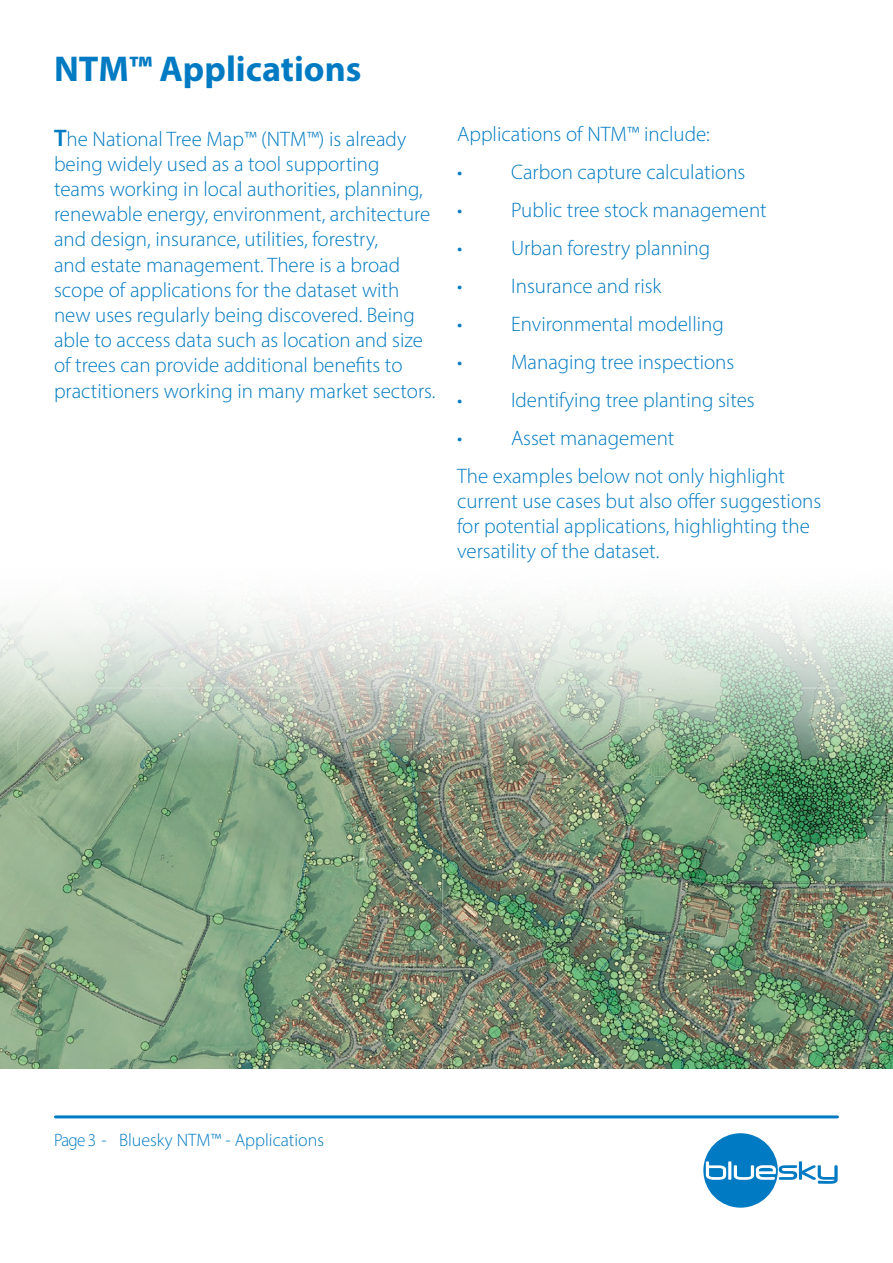
<style>
.page{position:relative;width:893px;height:1263px;background:#fff}
.page>*{position:absolute;margin:0;border:0;box-sizing:border-box;transform-origin:0 0}
.t1{font:700 36px "Myriad Pro";color:#007ac2}
.t2{font:300 21px/25.2px "Myriad Pro";color:#007ac2}
.t3{font:300 18px "Myriad Pro";color:#007ac2;scale:.95 1}
.s1{font-weight:600;font-size:24px}
</style>
<div class="page">
<hr style="left:56px;top:1115px;width:781px;height:3px;background:#007ac2">
<div style="left:703px;top:1133px;width:75px;height:75px;background:#007ac2;border-radius:50%"></div>
<svg style="left:706px;top:1161px;width:132px;height:23px"></svg>
<img style="left:0;top:597px;width:893px;height:472px">
<h1 class="t1" style="left:54px;top:45px;width:309px">NTM™ Applications</h1>
<p class="t2" style="left:54px;top:126px;width:383px"><span class="s1">T</span>he National Tree Map™ (NTM™) is already being widely used as a tool supporting teams working in local authorities, planning, renewable energy, environment, architecture and design, insurance, utilities, forestry,<br>and estate management. There is a broad scope of applications for the dataset with new uses regularly being discovered. Being able to access data such as location and size of trees can provide additional benefits to practitioners working in many market sectors.</p>
<p class="t2" style="left:457px;top:121px;width:254px">Applications of NTM™ include:</p>
<p class="t2" style="left:457px;top:159px;width:290px">• Carbon capture calculations</p>
<p class="t2" style="left:457px;top:197px;width:311px">• Public tree stock management</p>
<p class="t2" style="left:457px;top:235px;width:255px">• Urban forestry planning</p>
<p class="t2" style="left:457px;top:273px;width:206px">• Insurance and risk</p>
<p class="t2" style="left:457px;top:311px;width:268px">• Environmental modelling</p>
<p class="t2" style="left:457px;top:349px;width:279px">• Managing tree inspections</p>
<p class="t2" style="left:457px;top:387px;width:299px">• Identifying tree planting sites</p>
<p class="t2" style="left:457px;top:419px;width:329px;line-height:38px">• Asset management<br>The examples below not only highlight</p>
<p class="t2" style="left:457px;top:488px;width:366px">current use cases but also offer suggestions for potential applications, highlighting the versatility of the dataset.</p>
<p class="t3" style="left:54px;top:1129px;width:286px">Page 3 - Bluesky NTM™ - Applications</p>
</div>
